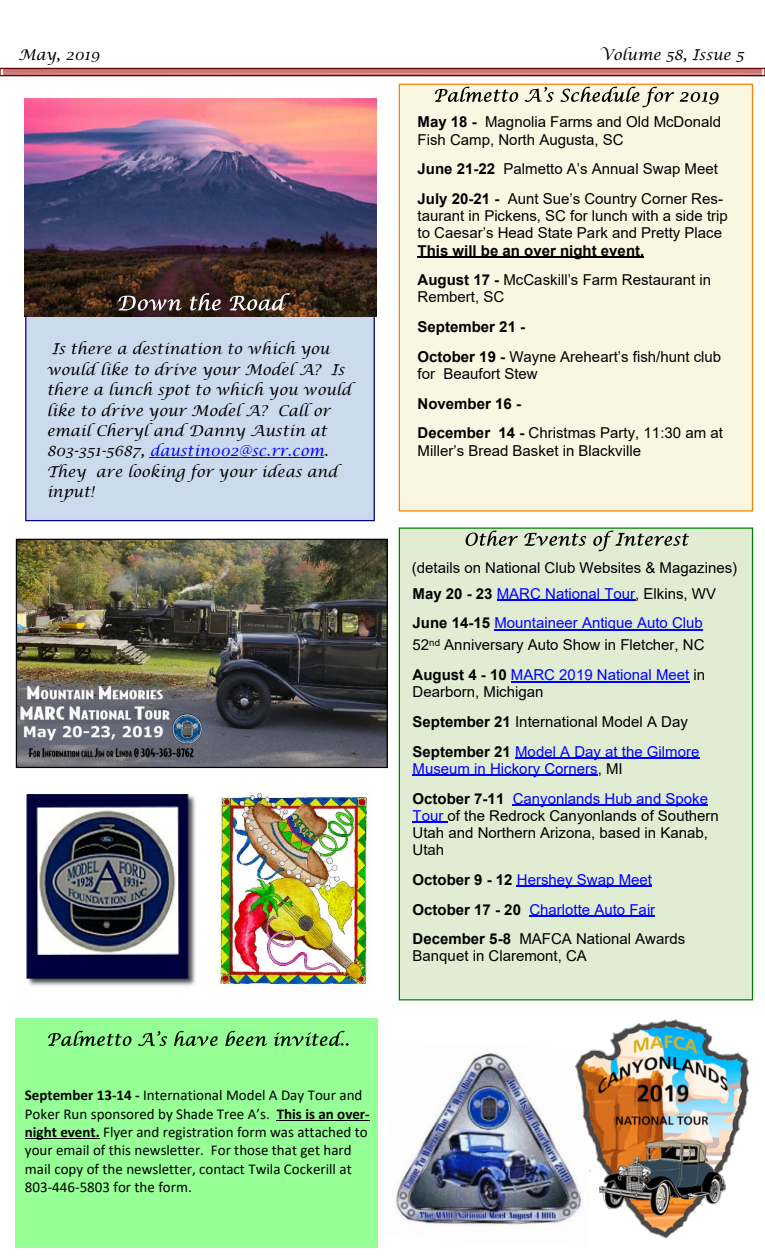
<style>
.page{position:relative;width:765px;height:1260px;background:#fff}
.page>*{position:absolute;margin:0;border:0;box-sizing:border-box;transform-origin:0 0}
.t1{font:15px/29.8px "Arial";color:#000}
.t2{font:15px/18.4px "Calibri";color:#000}
.t3{font:italic 15px/20.5px "Lucida Calligraphy";color:#000}
.t4{font:700 15px/29.8px "Arial";color:#000}
.t5{font:15px/29.8px "Arial";color:#00f}
.s1{color:#00f}
.s2{font-weight:700}
.s3{font-weight:400}
.s4{font-weight:700;color:#000}
.s5{color:#000}
.s6{font-weight:400;color:#00f}
</style>
<div class="page">
<svg style="left:3px;top:70px;width:759px;height:4px;background:#c97f7f"></svg>
<div style="left:0;top:68px;width:765px;height:8px;border:1px solid #640000"></div>
<div style="left:26px;top:316px;width:348px;height:205px;background:#cbdbed"></div>
<div style="left:25px;top:316px;width:350px;height:205px;border:1px solid #000080"></div>
<div style="left:399px;top:84px;width:353px;height:427px;background:#fbf6e1"></div>
<div style="left:399px;top:84px;width:354px;height:428px;border:1px solid #ff8000"></div>
<svg style="left:435px;top:87px;width:83px;height:15px"></svg>
<svg style="left:525px;top:87px;width:29px;height:15px"></svg>
<svg style="left:560px;top:87px;width:114px;height:20px"></svg>
<svg style="left:680px;top:92px;width:39px;height:12px"></svg>
<div style="left:399px;top:528px;width:353px;height:472px;background:#e1edd3"></div>
<svg style="left:466px;top:531px;width:52px;height:15px"></svg>
<svg style="left:524px;top:533px;width:62px;height:13px"></svg>
<svg style="left:593px;top:531px;width:96px;height:20px"></svg>
<hr style="left:418px;top:256px;width:226px;height:2px;background:#000">
<hr style="left:497px;top:600px;width:138px;height:1px;background:#00f">
<hr style="left:494px;top:630px;width:209px;height:1px;background:#00f">
<hr style="left:511px;top:681px;width:178px;height:1px;background:#00f">
<hr style="left:515px;top:758px;width:184px;height:1px;background:#00f">
<hr style="left:413px;top:775px;width:185px;height:1px;background:#00f">
<hr style="left:513px;top:805px;width:195px;height:1px;background:#00f">
<hr style="left:413px;top:822px;width:35px;height:1px;background:#00f">
<hr style="left:517px;top:886px;width:135px;height:1px;background:#00f">
<hr style="left:529px;top:916px;width:126px;height:1px;background:#00f">
<hr style="left:150px;top:458px;width:174px;height:1px;background:#00f">
<img style="left:18px;top:541px;width:368px;height:225px">
<div style="left:16px;top:539px;width:372px;height:229px;border:1px solid #000"></div>
<div style="left:16px;top:1018px;width:362px;height:230px;background:#96ff96"></div>
<hr style="left:277px;top:1120px;width:93px;height:1px;background:#000">
<hr style="left:25px;top:1138px;width:75px;height:1px;background:#000">
<svg style="left:48px;top:1031px;width:84px;height:15px"></svg>
<svg style="left:138px;top:1031px;width:29px;height:15px"></svg>
<svg style="left:174px;top:1031px;width:44px;height:15px"></svg>
<svg style="left:225px;top:1031px;width:42px;height:15px"></svg>
<svg style="left:274px;top:1031px;width:75px;height:15px"></svg>
<img style="left:396px;top:1053px;width:179px;height:172px">
<img style="left:575px;top:1019px;width:173px;height:220px">
<img style="left:26px;top:793px;width:170px;height:194px">
<img style="left:218px;top:793px;width:152px;height:192px">
<img style="left:25px;top:98px;width:351px;height:219px">
<svg style="left:118px;top:296px;width:64px;height:15px"></svg>
<svg style="left:190px;top:293px;width:31px;height:18px"></svg>
<svg style="left:230px;top:293px;width:60px;height:18px"></svg>
<p class="t3" style="left:18px;top:46px;width:83px">May, 2019</p>
<p class="t3" style="left:600px;top:46px;width:146px">Volume 58, Issue 5</p>
<p class="t3" style="left:47px;top:340px;width:306px;text-indent:5px">Is there a destination to which you would like to drive your Model A? Is there a lunch spot to which you would like to drive your Model A? Call or email Cheryl and Danny Austin at<br>803-351-5687, <span class="s1">daustin002@sc.rr.com</span>.<br>They are looking for your ideas and input!</p>
<p class="t1" style="left:418px;top:115px;width:305px;line-height:17.2px"><span class="s2">May 18 -</span> Magnolia Farms and Old McDonald<br>Fish Camp, North Augusta, SC</p>
<p class="t1" style="left:418px;top:156px;width:307px"><span class="s2">June 21-22</span> Palmetto A’s Annual Swap Meet<br><span class="s2">July 20-21 -</span> Aunt Sue’s Country Corner Res-</p>
<p class="t1" style="left:418px;top:209px;width:312px;line-height:17.2px">taurant in Pickens, SC for lunch with a side trip to Caesar’s Head State Park and Pretty Place</p>
<p class="t4" style="left:418px;top:237px;width:295px">This will be an over night event.<br>August 17 - <span class="s3">McCaskill’s Farm Restaurant in</span></p>
<p class="t1" style="left:418px;top:284px;width:88px">Rembert, SC</p>
<p class="t1" style="left:418px;top:313px;width:305px"><span class="s2">September 21 -<br>October 19 -</span> Wayne Areheart’s fish/hunt club</p>
<p class="t1" style="left:418px;top:360px;width:122px">for Beaufort Stew</p>
<p class="t1" style="left:418px;top:390px;width:307px"><span class="s2">November 16 -<br>December 14 -</span> Christmas Party, 11:30 am at</p>
<p class="t1" style="left:418px;top:437px;width:225px">Miller’s Bread Basket in Blackville</p>
<p class="t1" style="left:412px;top:554px;width:327px">(details on National Club Websites &amp; Magazines)</p>
<p class="t5" style="left:413px;top:580px;width:305px"><span class="s4">May 20 - 23</span> MARC National Tour<span class="s5">, Elkins, WV<br></span><span class="s4">June 14-15</span> Mountaineer Antique Auto Club</p>
<p class="t1" style="left:413px;top:632px;width:294px">52<sup>nd</sup> Anniversary Auto Show in Fletcher, NC<br><span class="s2">August 4 - 10</span> <span class="s1">MARC 2019 National Meet</span> in</p>
<p class="t1" style="left:413px;top:678px;width:288px">Dearborn, Michigan<br><span class="s2">September 21</span> International Model A Day<br><span class="s2">September 21</span> <span class="s1">Model A Day at the Gilmore</span></p>
<p class="t5" style="left:413px;top:755px;width:297px">Museum in Hickory Corners<span class="s5">, MI<br></span><span class="s4">October 7-11</span> Canyonlands Hub and Spoke</p>
<p class="t1" style="left:413px;top:808px;width:308px;line-height:17.2px"><span class="s1">Tour</span> of the Redrock Canyonlands of Southern<br>Utah and Northern Arizona, based in Kanab,<br>Utah</p>
<p class="t4" style="left:413px;top:866px;width:274px">October 9 - 12 <span class="s6">Hershey Swap Meet<br></span>October 17 - 20 <span class="s6">Charlotte Auto Fair<br></span>December 5-8 <span class="s3">MAFCA National Awards</span></p>
<p class="t1" style="left:413px;top:943px;width:176px">Banquet in Claremont, CA</p>
<p class="t2" style="left:25px;top:1087px;width:347px"><span class="s2">September 13-14 -</span> International Model A Day Tour and Poker Run sponsored by Shade Tree A’s. <span class="s2">This is an over&shy;night event.</span> Flyer and registration form was attached to your email of this newsletter. For those that get hard mail copy of the newsletter, contact Twila Cockerill at 803-446-5803 for the form.</p>
</div>
